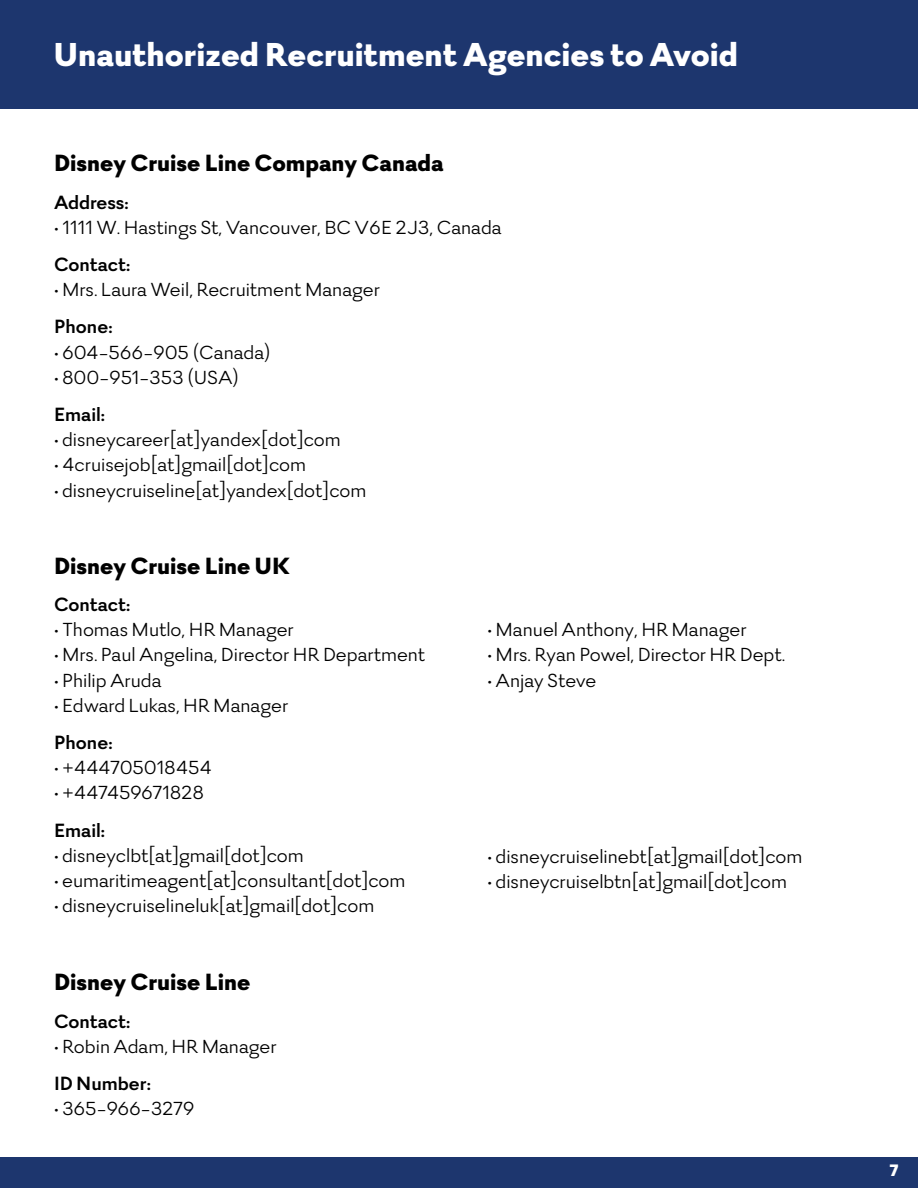
<style>
.page{position:relative;width:918px;height:1188px;background:#fff}
.page>*{position:absolute;margin:0;border:0;box-sizing:border-box;transform-origin:0 0}
.t1{font:900 36px "Firme";color:#fff}
.t2{font:900 25.5px "Firme";color:#000}
.t3{font:21px "Firme";color:#000}
.t4{font:700 21px "Firme";color:#000}
.t5{font:21px "Firme";letter-spacing:-.02em;color:#000}
.t6{font:900 18px "Firme";color:#fff}
</style>
<div class="page">
<div style="left:0;top:0;width:918px;height:110px;background:#1d366e"></div>
<div style="left:0;top:1157px;width:918px;height:31px;background:#1d366e"></div>
<h1 class="t1" style="left:54px;top:33px;width:686px">Unauthorized Recruitment Agencies to Avoid</h1>
<p class="t2" style="left:54px;top:148px;width:391px">Disney Cruise Line Company Canada</p>
<p class="t4" style="left:54px;top:190px;width:76px">Address:</p>
<p class="t3" style="left:54px;top:215px;width:449px">• 1111 W. Hastings St, Vancouver, BC V6E 2J3, Canada</p>
<p class="t4" style="left:54px;top:252px;width:78px">Contact:</p>
<p class="t3" style="left:54px;top:278px;width:328px">• Mrs. Laura Weil, Recruitment Manager</p>
<p class="t4" style="left:54px;top:315px;width:60px">Phone:</p>
<p class="t3" style="left:54px;top:340px;width:219px">• 604-566-905 (Canada)</p>
<p class="t3" style="left:54px;top:365px;width:187px">• 800-951-353 (USA)</p>
<p class="t4" style="left:54px;top:402px;width:53px">Email:</p>
<p class="t3" style="left:54px;top:428px;width:288px">• disneycareer[at]yandex[dot]com</p>
<p class="t3" style="left:54px;top:453px;width:254px">• 4cruisejob[at]gmail[dot]com</p>
<p class="t3" style="left:54px;top:478px;width:314px">• disneycruiseline[at]yandex[dot]com</p>
<p class="t2" style="left:54px;top:551px;width:237px">Disney Cruise Line UK</p>
<p class="t4" style="left:54px;top:592px;width:78px">Contact:</p>
<p class="t3" style="left:54px;top:618px;width:241px">• Thomas Mutlo, HR Manager</p>
<p class="t3" style="left:54px;top:643px;width:373px">• Mrs. Paul Angelina, Director HR Department</p>
<p class="t3" style="left:54px;top:668px;width:109px">• Philip Aruda</p>
<p class="t3" style="left:54px;top:693px;width:236px">• Edward Lukas, HR Manager</p>
<p class="t4" style="left:54px;top:730px;width:60px">Phone:</p>
<p class="t3" style="left:54px;top:756px;width:159px">• +444705018454</p>
<p class="t5" style="left:54px;top:781px;width:152px">• +447459671828</p>
<p class="t4" style="left:54px;top:818px;width:53px">Email:</p>
<p class="t3" style="left:54px;top:843px;width:251px">• disneyclbt[at]gmail[dot]com</p>
<p class="t3" style="left:54px;top:869px;width:353px">• eumaritimeagent[at]consultant[dot]com</p>
<p class="t3" style="left:54px;top:894px;width:322px">• disneycruiselineluk[at]gmail[dot]com</p>
<p class="t2" style="left:54px;top:967px;width:198px">Disney Cruise Line</p>
<p class="t4" style="left:54px;top:1009px;width:78px">Contact:</p>
<p class="t3" style="left:54px;top:1034px;width:224px">• Robin Adam, HR Manager</p>
<p class="t4" style="left:54px;top:1071px;width:99px">ID Number:</p>
<p class="t3" style="left:54px;top:1097px;width:142px">• 365-966-3279</p>
<p class="t3" style="left:488px;top:618px;width:261px">• Manuel Anthony, HR Manager</p>
<p class="t3" style="left:488px;top:643px;width:299px">• Mrs. Ryan Powel, Director HR Dept.</p>
<p class="t3" style="left:488px;top:668px;width:110px">• Anjay Steve</p>
<p class="t3" style="left:488px;top:844px;width:317px">• disneycruiselinebt[at]gmail[dot]com</p>
<p class="t3" style="left:488px;top:869px;width:301px">• disneycruiselbtn[at]gmail[dot]com</p>
<p class="t6" style="left:890px;top:1160px;width:11px">7</p>
</div>
